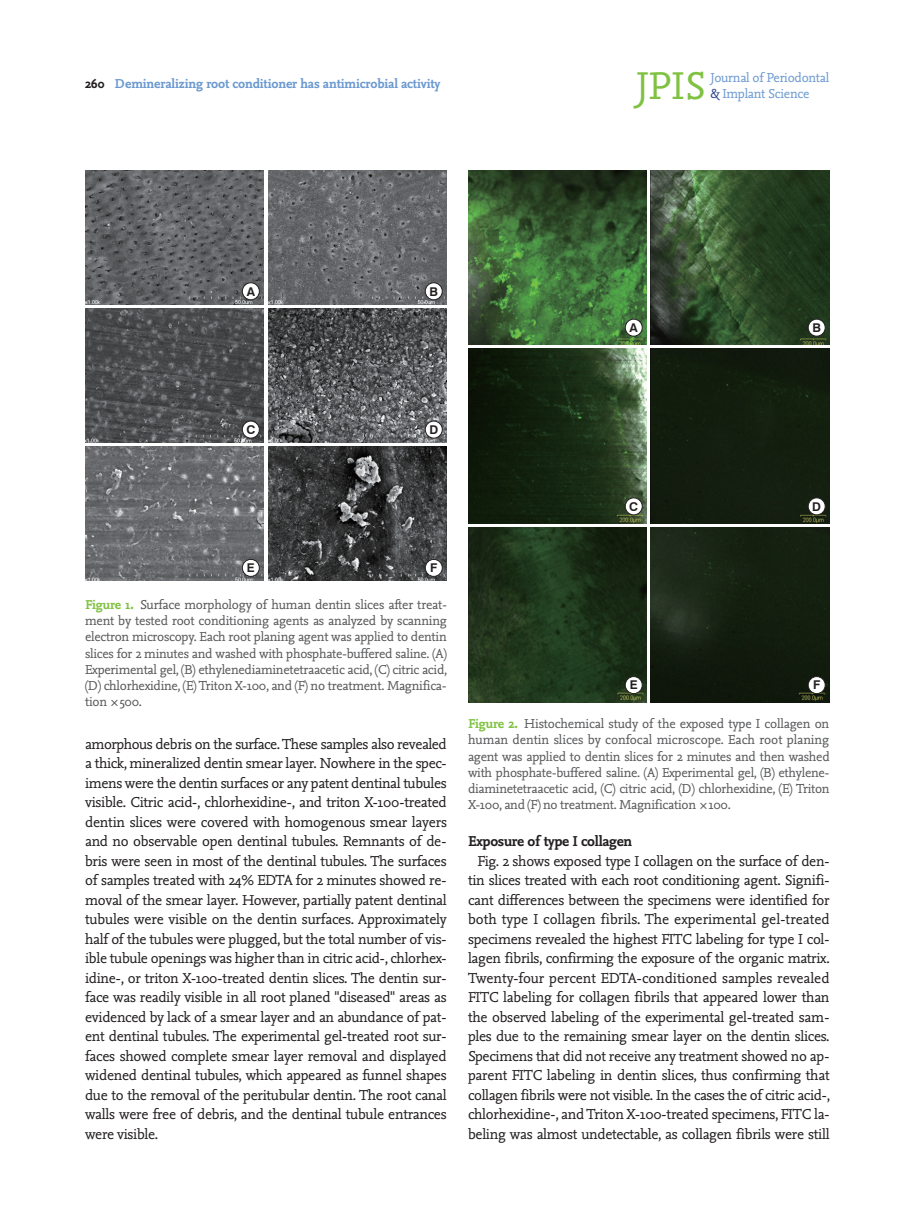
<style>
.page{position:relative;width:919px;height:1217px;background:#fff}
.page>*{position:absolute;margin:0;border:0;box-sizing:border-box;transform-origin:0 0}
.t1{font:40.5px "Nexus Mix";color:#7fc241}
.t2{font:15px/19.5px "Nexus Mix";letter-spacing:-.02em;color:#231f20;text-align:justify}
.t3{font:700 15px "Nexus Mix";letter-spacing:-.02em;color:#231f20}
.t4{font:13.5px/16.2px "Nexus Mix";letter-spacing:-.02em;color:#57585a;text-align:justify}
.t5{font:700 13.5px "Nexus Mix";letter-spacing:-.01em;color:#6b99d0}
.t6{font:13.5px "Nexus Mix";letter-spacing:-.02em;color:#6b99d0}
.t7{font:700 12.15px "Swiss 721 BT";color:#231f20}
.s1{color:#231f20}
.s2{color:#253f8e}
.s3{font-weight:700;color:#7fc241}
</style>
<div class="page">
<img style="left:468px;top:170px;width:178px;height:174px">
<img style="left:468px;top:349px;width:178px;height:174px">
<img style="left:468px;top:527px;width:178px;height:175px">
<img style="left:651px;top:170px;width:178px;height:174px">
<div style="left:651px;top:349px;width:178px;height:174px;background:#131d0e"></div>
<img style="left:651px;top:527px;width:178px;height:175px">
<div style="left:625px;top:319px;width:17px;height:17px;background:#fff;border-radius:50%"></div>
<div style="left:625px;top:319px;width:17px;height:17px;border:1px solid #231f20;border-radius:50%"></div>
<div style="left:625px;top:497px;width:17px;height:17px;background:#fff;border-radius:50%"></div>
<div style="left:625px;top:497px;width:17px;height:18px;border:1px solid #231f20;border-radius:50%"></div>
<div style="left:625px;top:676px;width:17px;height:17px;background:#fff;border-radius:50%"></div>
<div style="left:625px;top:676px;width:17px;height:17px;border:1px solid #231f20;border-radius:50%"></div>
<div style="left:808px;top:319px;width:17px;height:17px;background:#fff;border-radius:50%"></div>
<div style="left:807px;top:319px;width:18px;height:17px;border:1px solid #231f20;border-radius:50%"></div>
<div style="left:808px;top:497px;width:17px;height:17px;background:#fff;border-radius:50%"></div>
<div style="left:807px;top:497px;width:18px;height:18px;border:1px solid #231f20;border-radius:50%"></div>
<div style="left:808px;top:676px;width:17px;height:17px;background:#fff;border-radius:50%"></div>
<div style="left:807px;top:676px;width:18px;height:17px;border:1px solid #231f20;border-radius:50%"></div>
<img style="left:85px;top:170px;width:179px;height:134px">
<img style="left:85px;top:308px;width:179px;height:134px">
<img style="left:85px;top:446px;width:179px;height:134px">
<img style="left:268px;top:170px;width:178px;height:134px">
<img style="left:268px;top:308px;width:178px;height:134px">
<img style="left:268px;top:446px;width:178px;height:134px">
<div style="left:242px;top:283px;width:17px;height:17px;background:#fff;border-radius:50%"></div>
<div style="left:242px;top:282px;width:17px;height:18px;border:1px solid #231f20;border-radius:50%"></div>
<div style="left:242px;top:421px;width:17px;height:17px;background:#fff;border-radius:50%"></div>
<div style="left:242px;top:421px;width:17px;height:17px;border:1px solid #231f20;border-radius:50%"></div>
<div style="left:242px;top:559px;width:17px;height:17px;background:#fff;border-radius:50%"></div>
<div style="left:242px;top:559px;width:17px;height:17px;border:1px solid #231f20;border-radius:50%"></div>
<div style="left:425px;top:283px;width:17px;height:17px;background:#fff;border-radius:50%"></div>
<div style="left:425px;top:282px;width:17px;height:18px;border:1px solid #231f20;border-radius:50%"></div>
<div style="left:425px;top:421px;width:17px;height:17px;background:#fff;border-radius:50%"></div>
<div style="left:425px;top:421px;width:17px;height:17px;border:1px solid #231f20;border-radius:50%"></div>
<div style="left:425px;top:559px;width:17px;height:17px;background:#fff;border-radius:50%"></div>
<div style="left:425px;top:559px;width:17px;height:17px;border:1px solid #231f20;border-radius:50%"></div>
<p class="t5" style="left:85px;top:75px;width:357px"><span class="s1">260</span> Demineralizing root conditioner has antimicrobial activity</p>
<h1 class="t1" style="left:636px;top:60px;width:71px">JPIS</h1>
<p class="t6" style="left:710px;top:69px;width:120px">Journal of Periodontal</p>
<p class="t6" style="left:710px;top:85px;width:100px"><span class="s2">&amp;</span> Implant Science</p>
<p class="t7" style="left:247px;top:284px;width:10px">A</p>
<p class="t7" style="left:429px;top:284px;width:10px">B</p>
<p class="t7" style="left:629px;top:320px;width:10px">A</p>
<p class="t7" style="left:812px;top:320px;width:10px">B</p>
<p class="t7" style="left:246px;top:422px;width:10px">C</p>
<p class="t7" style="left:429px;top:422px;width:10px">D</p>
<p class="t7" style="left:247px;top:560px;width:9px">E</p>
<p class="t7" style="left:430px;top:560px;width:9px">F</p>
<p class="t4" style="left:85px;top:596px;width:363px"><span class="s3">Figure 1.</span> Surface morphology of human dentin slices after treat&shy;ment by tested root conditioning agents as analyzed by scanning electron microscopy. Each root planing agent was applied to dentin slices for 2 minutes and washed with phosphate-buffered saline. (A)<br>Experimental gel, (B) ethylenediaminetetraacetic acid, (C) citric acid, (D) chlorhexidine, (E) Triton X-100, and (F) no treatment. Magnifica&shy;tion ×500.</p>
<p class="t2" style="left:85px;top:733px;width:363px">amorphous debris on the surface. These samples also revealed a thick, mineralized dentin smear layer. Nowhere in the spec&shy;imens were the dentin surfaces or any patent dentinal tubules visible. Citric acid-, chlorhexidine-, and triton X-100-treated dentin slices were covered with homogenous smear layers and no observable open dentinal tubules. Remnants of de&shy;bris were seen in most of the dentinal tubules. The surfaces of samples treated with 24% EDTA for 2 minutes showed re&shy;moval of the smear layer. However, partially patent dentinal tubules were visible on the dentin surfaces. Approximately half of the tubules were plugged, but the total number of vis&shy;ible tubule openings was higher than in citric acid-, chlorhex&shy;idine-, or triton X-100-treated dentin slices. The dentin sur&shy;face was readily visible in all root planed "diseased" areas as evidenced by lack of a smear layer and an abundance of pat&shy;ent dentinal tubules. The experimental gel-treated root sur&shy;faces showed complete smear layer removal and displayed widened dentinal tubules, which appeared as funnel shapes due to the removal of the peritubular dentin. The root canal walls were free of debris, and the dentinal tubule entrances were visible.</p>
<p class="t7" style="left:629px;top:499px;width:10px">C</p>
<p class="t7" style="left:629px;top:677px;width:9px">E</p>
<p class="t7" style="left:812px;top:499px;width:10px">D</p>
<p class="t7" style="left:813px;top:677px;width:9px">F</p>
<p class="t4" style="left:468px;top:715px;width:363px"><span class="s3">Figure 2.</span> Histochemical study of the exposed type I collagen on human dentin slices by confocal microscope. Each root planing agent was applied to dentin slices for 2 minutes and then washed with phosphate-buffered saline. (A) Experimental gel, (B) ethylene&shy;diaminetetraacetic acid, (C) citric acid, (D) chlorhexidine, (E) Triton X-100, and (F) no treatment. Magnification ×100.</p>
<p class="t3" style="left:468px;top:831px;width:166px">Exposure of type I collagen</p>
<p class="t2" style="left:468px;top:850px;width:363px;text-align:center">Fig. 2 shows exposed type I collagen on the surface of den&shy;tin slices treated with each root conditioning agent. Signifi&shy;cant differences between the specimens were identified for both type I collagen fibrils. The experimental gel-treated specimens revealed the highest FITC labeling for type I col&shy;lagen fibrils, confirming the exposure of the organic matrix.<br>Twenty-four percent EDTA-conditioned samples revealed FITC labeling for collagen fibrils that appeared lower than the observed labeling of the experimental gel-treated sam&shy;ples due to the remaining smear layer on the dentin slices.<br>Specimens that did not receive any treatment showed no ap&shy;parent FITC labeling in dentin slices, thus confirming that collagen fibrils were not visible. In the cases the of citric acid-, chlorhexidine-, and Triton X-100-treated specimens, FITC la&shy;beling was almost undetectable, as collagen fibrils were still</p>
</div>
